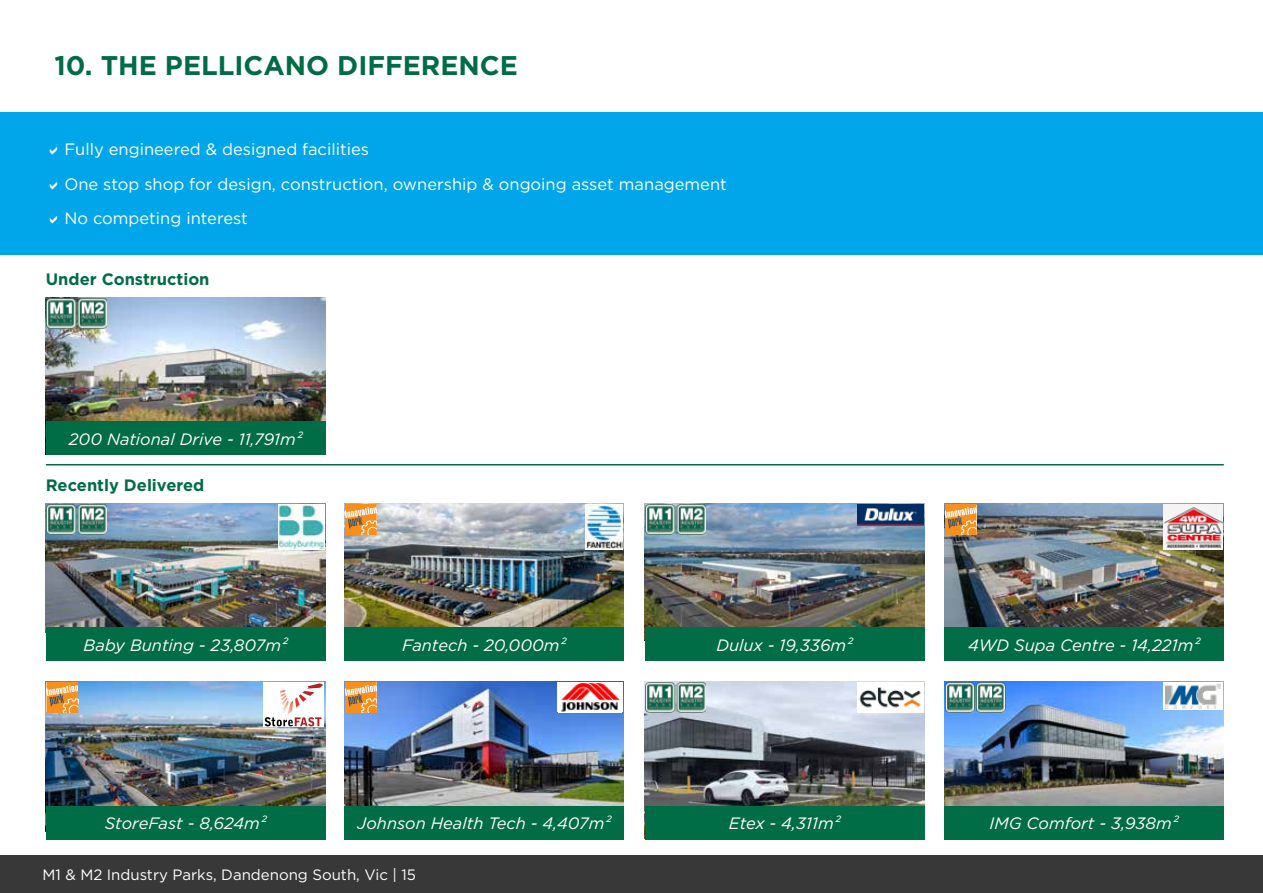
<style>
.page{position:relative;width:1263px;height:893px;background:#fff}
.page>*{position:absolute;margin:0;border:0;box-sizing:border-box;transform-origin:0 0}
.t1{font:700 27px "Gotham";color:#006c45}
.t2{font:italic 16.5px "Gotham";color:#fff}
.t3{font:16.5px/34.2px "Gotham";color:#fff}
.t4{font:700 16.5px "Gotham";color:#006c45}
.t5{font:15px "Gotham";color:#fff}
</style>
<div class="page">
<img style="left:344px;top:681px;width:280px;height:125px">
<img style="left:944px;top:682px;width:280px;height:124px">
<img style="left:645px;top:681px;width:279px;height:125px">
<img style="left:46px;top:504px;width:279px;height:124px">
<img style="left:46px;top:298px;width:279px;height:124px">
<hr style="left:46px;top:464px;width:1178px;height:1px;background:#006d46">
<div style="left:0;top:112px;width:1263px;height:142px;background:#00a6e9"></div>
<div style="left:46px;top:422px;width:279px;height:33px;background:#006d46"></div>
<img style="left:47px;top:299px;width:60px;height:29px">
<div style="left:46px;top:628px;width:279px;height:33px;background:#006d46"></div>
<img style="left:278px;top:505px;width:46px;height:44px">
<img style="left:344px;top:504px;width:280px;height:124px">
<div style="left:344px;top:628px;width:280px;height:33px;background:#006d46"></div>
<img style="left:586px;top:505px;width:37px;height:44px">
<svg style="left:345px;top:505px;width:32px;height:29px"></svg>
<img style="left:645px;top:504px;width:279px;height:124px">
<div style="left:645px;top:628px;width:279px;height:33px;background:#006d46"></div>
<img style="left:857px;top:505px;width:66px;height:21px">
<img style="left:646px;top:505px;width:60px;height:29px">
<img style="left:944px;top:504px;width:280px;height:124px">
<div style="left:944px;top:628px;width:280px;height:33px;background:#006d46"></div>
<img style="left:1163px;top:505px;width:60px;height:44px">
<svg style="left:945px;top:505px;width:31px;height:29px"></svg>
<img style="left:46px;top:681px;width:279px;height:125px">
<div style="left:46px;top:806px;width:279px;height:33px;background:#006d46"></div>
<svg style="left:264px;top:682px;width:60px;height:45px"></svg>
<svg style="left:265px;top:683px;width:58px;height:43px"></svg>
<svg style="left:47px;top:683px;width:31px;height:29px"></svg>
<div style="left:344px;top:806px;width:280px;height:33px;background:#006d46"></div>
<div style="left:557px;top:682px;width:66px;height:30px;background:#fff"></div>
<img style="left:561px;top:683px;width:59px;height:29px">
<div style="left:944px;top:806px;width:280px;height:33px;background:#006d46"></div>
<img style="left:945px;top:683px;width:60px;height:29px">
<div style="left:645px;top:806px;width:279px;height:33px;background:#006d46"></div>
<img style="left:857px;top:682px;width:66px;height:30px">
<img style="left:646px;top:683px;width:60px;height:29px">
<svg style="left:345px;top:683px;width:32px;height:29px"></svg>
<img style="left:47px;top:505px;width:60px;height:29px">
<svg style="left:1163px;top:682px;width:60px;height:28px"></svg>
<img style="left:1165px;top:684px;width:55px;height:24px">
<div style="left:0;top:855px;width:1263px;height:38px;background:#383839"></div>
<h1 class="t1" style="left:54px;top:48px;width:465px">10. THE PELLICANO DIFFERENCE</h1>
<p class="t3" style="left:64px;top:132px;width:664px">Fully engineered &amp; designed facilities<br>One stop shop for design, construction, ownership &amp; ongoing asset management<br>No competing interest</p>
<p class="t4" style="left:46px;top:268px;width:165px">Under Construction</p>
<p class="t2" style="left:69px;top:428px;width:235px">200 National Drive - 11,791m²</p>
<p class="t4" style="left:46px;top:474px;width:160px">Recently Delivered</p>
<p class="t2" style="left:83px;top:634px;width:206px">Baby Bunting - 23,807m²</p>
<p class="t2" style="left:402px;top:634px;width:165px">Fantech - 20,000m²</p>
<p class="t2" style="left:716px;top:634px;width:138px">Dulux - 19,336m²</p>
<p class="t2" style="left:968px;top:634px;width:233px">4WD Supa Centre - 14,221m²</p>
<p class="t2" style="left:105px;top:813px;width:163px">StoreFast - 8,624m²</p>
<p class="t2" style="left:357px;top:813px;width:255px">Johnson Health Tech - 4,407m²</p>
<p class="t2" style="left:729px;top:813px;width:113px">Etex - 4,311m²</p>
<p class="t2" style="left:989px;top:813px;width:190px">IMG Comfort - 3,938m²</p>
<p class="t5" style="left:43px;top:865px;width:375px">M1 &amp; M2 Industry Parks, Dandenong South, Vic | 15</p>
</div>
